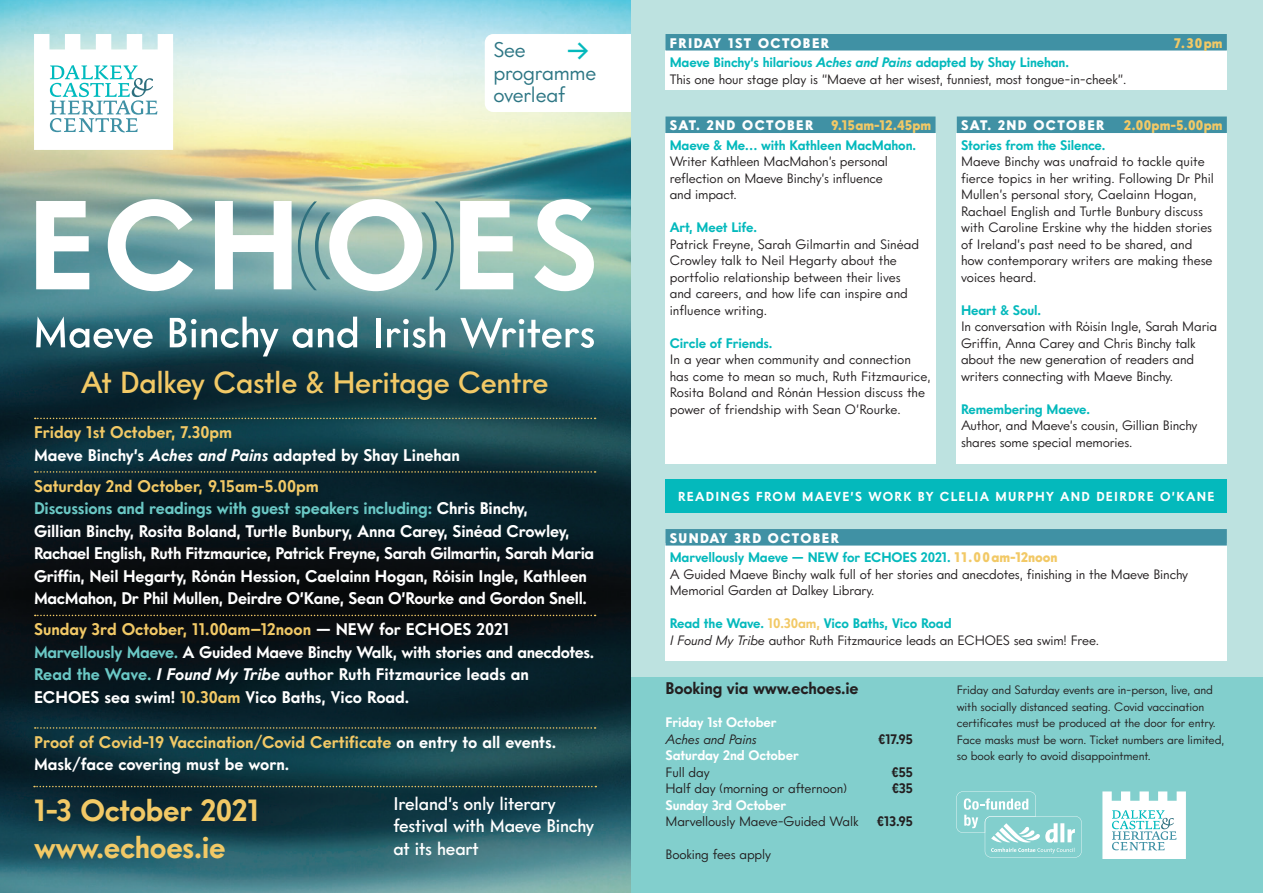
<style>
.page{position:relative;width:1263px;height:893px;background:#fff}
.page>*{position:absolute;margin:0;border:0;box-sizing:border-box;transform-origin:0 0}
.Text{font:500 30px "Intervogue Alt";letter-spacing:-.01em;color:#f2c966}
.t1{font:700 30px "Intervogue";letter-spacing:-.01em;color:#f2c966}
.t2{font:21px "Intervogue";letter-spacing:-.01em;color:#2d7684}
.t3{font:21px "The Sans Bold Expert";color:#04b9bc}
.t4{font:500 18px "Intervogue";letter-spacing:-.01em;color:#fff}
.t5{font:700 16.5px/22.5px "Intervogue";letter-spacing:-.01em;color:#fff}
.t6{font:700 16.5px "Intervogue";color:#f2c966}
.Event_title{font:700 16.5px "Intervogue Alt";letter-spacing:-.01em;color:#231f20}
.Text-2{font:13.5px/16.5px "Intervogue Alt";letter-spacing:-.01em;color:#231f20}
.Event_title-2{font:700 13.5px "Intervogue Alt";letter-spacing:-.01em;color:#04b9bc}
.t7{font:900 13.5px "Intervogue Alt";letter-spacing:.1em;color:#fff}
.Text-3{font:700 13.5px "Intervogue Alt";letter-spacing:-.01em;color:#fff}
.t8{font:900 13.5px "Intervogue Alt";letter-spacing:.025em;color:#f2c966}
.Text-4{font:700 13.5px "Intervogue Alt";letter-spacing:-.01em;color:#231f20}
.Event_title-3{font:700 13.5px "Intervogue Alt";letter-spacing:-.01em;color:#fff}
.Text-5{font:13.5px "Intervogue Alt Reg Oblq";letter-spacing:-.01em;color:#231f20}
.Event_title-4{font:700 12.75px "Intervogue Alt";letter-spacing:.1em;color:#fff}
.Text-6{font:12px/16.5px "Intervogue Alt";letter-spacing:-.01em;color:#231f20}
.s1{font-family:"Intervogue Bold Oblq";font-weight:400}
.s2{color:#6ac8c5}
.s3{color:#fff}
.s4{color:#f2c966}
.s5{font-family:"Intervogue Alt Bold Oblq";font-weight:400}
.s6{font-weight:900;color:#f2c966}
.s7{font-family:"Intervogue Alt Reg Oblq"}
</style>
<div class="page">
<img style="left:0;top:0;width:631px;height:893px">
<svg style="left:34px;top:34px;width:139px;height:116px"></svg>
<svg style="left:36px;top:316px;width:117px;height:33px"></svg>
<svg style="left:170px;top:317px;width:109px;height:39px"></svg>
<svg style="left:293px;top:328px;width:19px;height:20px"></svg>
<svg style="left:318px;top:317px;width:39px;height:31px"></svg>
<div style="left:376px;top:318px;width:5px;height:29px;background:#fff"></div>
<svg style="left:387px;top:317px;width:58px;height:31px"></svg>
<svg style="left:460px;top:317px;width:134px;height:32px"></svg>
<svg style="left:36px;top:201px;width:53px;height:88px"></svg>
<svg style="left:108px;top:199px;width:85px;height:92px"></svg>
<svg style="left:215px;top:201px;width:77px;height:88px"></svg>
<svg style="left:460px;top:201px;width:53px;height:88px"></svg>
<svg style="left:534px;top:199px;width:60px;height:92px"></svg>
<svg style="left:298px;top:199px;width:156px;height:92px"></svg>
<svg style="left:35px;top:418px;width:561px;height:1px"></svg>
<svg style="left:35px;top:471px;width:561px;height:2px"></svg>
<svg style="left:35px;top:615px;width:561px;height:1px"></svg>
<svg style="left:35px;top:727px;width:561px;height:2px"></svg>
<svg style="left:485px;top:34px;width:146px;height:78px"></svg>
<svg style="left:34px;top:786px;width:562px;height:1px"></svg>
<div style="left:631px;top:0;width:632px;height:893px;background:#bde2e0"></div>
<div style="left:631px;top:678px;width:632px;height:215px;background:#82cfcd"></div>
<div style="left:665px;top:544px;width:562px;height:117px;background:#fff"></div>
<div style="left:665px;top:133px;width:270px;height:330px;background:#fff"></div>
<div style="left:957px;top:133px;width:270px;height:330px;background:#fff"></div>
<div style="left:665px;top:51px;width:562px;height:39px;background:#fff"></div>
<div style="left:665px;top:117px;width:270px;height:16px;background:#4091a4"></div>
<div style="left:957px;top:117px;width:270px;height:16px;background:#4091a4"></div>
<div style="left:665px;top:34px;width:562px;height:17px;background:#4091a4"></div>
<div style="left:665px;top:529px;width:562px;height:17px;background:#4091a4"></div>
<div style="left:665px;top:480px;width:562px;height:33px;background:#04b9bc"></div>
<svg style="left:956px;top:791px;width:126px;height:66px"></svg>
<svg style="left:1102px;top:791px;width:84px;height:68px"></svg>
<p class="t2" style="left:493px;top:37px;width:34px">See</p>
<p class="t3" style="left:568px;top:32px;width:22px">Y</p>
<p class="t2" style="left:493px;top:59px;width:104px">programme</p>
<p class="t2" style="left:493px;top:82px;width:73px">overleaf</p>
<p class="Text" style="left:81px;top:364px;width:469px">At Dalkey Castle &amp; Heritage Centre</p>
<p class="t6" style="left:34px;top:422px;width:200px">Friday 1st October, 7.30pm</p>
<p class="t5" style="left:34px;top:443px;width:427px">Maeve Binchy’s <span class="s1">Aches and Pains</span> adapted by Shay Linehan</p>
<p class="t6" style="left:34px;top:476px;width:286px">Saturday 2nd October, 9.15am-5.00pm</p>
<p class="t5" style="left:34px;top:497px;width:562px"><span class="s2">Discussions and readings with guest speakers including:</span> Chris Binchy,<br>Gillian Binchy, Rosita Boland, Turtle Bunbury, Anna Carey, Sinéad Crowley, Rachael English, Ruth Fitzmaurice, Patrick Freyne, Sarah Gilmartin, Sarah Maria Griffin, Neil Hegarty, Rónán Hession, Caelainn Hogan, Róisín Ingle, Kathleen MacMahon, Dr Phil Mullen, Deirdre O’Kane, Sean O’Rourke and Gordon Snell.</p>
<p class="t6" style="left:34px;top:619px;width:477px">Sunday 3rd October, 11.00am–12noon <span class="s3">— NEW for ECHOES 2021</span></p>
<p class="t5" style="left:34px;top:640px;width:562px"><span class="s2">Marvellously Maeve.</span> A Guided Maeve Binchy Walk, with stories and anecdotes.</p>
<p class="t5" style="left:34px;top:663px;width:496px"><span class="s2">Read the Wave.</span> <span class="s1">I Found My Tribe</span> author Ruth Fitzmaurice leads an<br>ECHOES sea swim! <span class="s4">10.30am</span> Vico Baths, Vico Road.</p>
<p class="t5" style="left:34px;top:730px;width:524px"><span class="s4">Proof of Covid-19 Vaccination/Covid Certificate</span> on entry to all events.<br>Mask/face covering must be worn.</p>
<p class="t1" style="left:34px;top:792px;width:227px">1-3 October 2021</p>
<p class="t1" style="left:34px;top:829px;width:193px">www.echoes.ie</p>
<p class="t4" style="left:393px;top:792px;width:164px">Ireland’s only literary</p>
<p class="t4" style="left:393px;top:815px;width:202px">festival with Maeve Binchy</p>
<p class="t4" style="left:393px;top:837px;width:87px">at its heart</p>
<p class="t7" style="left:670px;top:34px;width:161px">FRIDAY 1ST OCTOBER</p>
<p class="t8" style="left:1174px;top:34px;width:50px">7.30pm</p>
<p class="Event_title-2" style="left:670px;top:54px;width:401px">Maeve Binchy’s hilarious <span class="s5">Aches and Pains</span> adapted by Shay Linehan.</p>
<p class="Text-2" style="left:670px;top:70px;width:458px">This one hour stage play is “Maeve at her wisest, funniest, most tongue-in-cheek”.</p>
<p class="t7" style="left:670px;top:117px;width:145px">SAT. 2ND OCTOBER</p>
<p class="t8" style="left:831px;top:117px;width:101px">9.15am-12.45pm</p>
<p class="Event_title-2" style="left:670px;top:136px;width:248px">Maeve &amp; Me… with Kathleen MacMahon.</p>
<p class="Text-2" style="left:670px;top:153px;width:220px">Writer Kathleen MacMahon’s personal reflection on Maeve Binchy’s influence and impact.</p>
<p class="Event_title-2" style="left:670px;top:219px;width:89px">Art, Meet Life.</p>
<p class="Text-2" style="left:670px;top:235px;width:251px">Patrick Freyne, Sarah Gilmartin and Sinéad Crowley talk to Neil Hegarty about the portfolio relationship between their lives and careers, and how life can inspire and influence writing.</p>
<p class="Event_title-2" style="left:670px;top:334px;width:104px">Circle of Friends.</p>
<p class="Text-2" style="left:670px;top:351px;width:262px">In a year when community and connection has come to mean so much, Ruth Fitzmaurice, Rosita Boland and Rónán Hession discuss the power of friendship with Sean O’Rourke.</p>
<p class="t7" style="left:961px;top:117px;width:145px">SAT. 2ND OCTOBER</p>
<p class="t8" style="left:1124px;top:117px;width:100px">2.00pm-5.00pm</p>
<p class="Event_title-2" style="left:961px;top:136px;width:146px">Stories from the Silence.</p>
<p class="Text-2" style="left:961px;top:153px;width:255px">Maeve Binchy was unafraid to tackle quite fierce topics in her writing. Following Dr Phil Mullen’s personal story, Caelainn Hogan, Rachael English and Turtle Bunbury discuss with Caroline Erskine why the hidden stories of Ireland’s past need to be shared, and how contemporary writers are making these voices heard.</p>
<p class="Event_title-2" style="left:961px;top:301px;width:82px">Heart &amp; Soul.</p>
<p class="Text-2" style="left:961px;top:318px;width:258px">In conversation with Róisín Ingle, Sarah Maria Griffin, Anna Carey and Chris Binchy talk about the new generation of readers and writers connecting with Maeve Binchy.</p>
<p class="Event_title-2" style="left:961px;top:400px;width:130px">Remembering Maeve.</p>
<p class="Text-2" style="left:961px;top:417px;width:238px">Author, and Maeve’s cousin, Gillian Binchy shares some special memories.</p>
<p class="Event_title-4" style="left:678px;top:488px;width:538px">READINGS FROM MAEVE’S WORK BY CLELIA MURPHY AND DEIRDRE O’KANE</p>
<p class="t7" style="left:670px;top:529px;width:171px">SUNDAY 3RD OCTOBER</p>
<p class="Event_title-2" style="left:670px;top:549px;width:389px">Marvellously Maeve — NEW for ECHOES 2021. <span class="s6">11.00am-12noon</span></p>
<p class="Text-2" style="left:670px;top:565px;width:520px">A Guided Maeve Binchy walk full of her stories and anecdotes, finishing in the Maeve Binchy<br>Memorial Garden at Dalkey Library.</p>
<p class="Event_title-2" style="left:670px;top:615px;width:283px">Read the Wave. <span class="s4">10.30am,</span> Vico Baths, Vico Road</p>
<p class="Text-2" style="left:670px;top:631px;width:431px"><span class="s7">I Found My Tribe</span> author Ruth Fitzmaurice leads an ECHOES sea swim! Free.</p>
<p class="Event_title" style="left:665px;top:678px;width:195px">Booking via www.echoes.ie</p>
<p class="Event_title-3" style="left:665px;top:714px;width:113px">Friday 1st October</p>
<p class="Text-5" style="left:665px;top:730px;width:93px">Aches and Pains</p>
<p class="Text-4" style="left:878px;top:730px;width:36px">€17.95</p>
<p class="Text-3" style="left:665px;top:747px;width:135px">Saturday 2nd October</p>
<p class="Text-2" style="left:665px;top:763px;width:46px">Full day</p>
<p class="Text-4" style="left:891px;top:763px;width:23px">€55</p>
<p class="Text-2" style="left:665px;top:780px;width:183px">Half day (morning or afternoon)</p>
<p class="Text-4" style="left:892px;top:780px;width:23px">€35</p>
<p class="Text-3" style="left:665px;top:796px;width:122px">Sunday 3rd October</p>
<p class="Text-2" style="left:665px;top:813px;width:194px">Marvellously Maeve-Guided Walk</p>
<p class="Text-4" style="left:877px;top:813px;width:38px">€13.95</p>
<p class="Text-2" style="left:665px;top:846px;width:107px">Booking fees apply</p>
<p class="Text-6" style="left:957px;top:681px;width:269px">Friday and Saturday events are in-person, live, and with socially distanced seating. Covid vaccination certificates must be produced at the door for entry.<br>Face masks must be worn. Ticket numbers are limited, so book early to avoid disappointment.</p>
</div>
